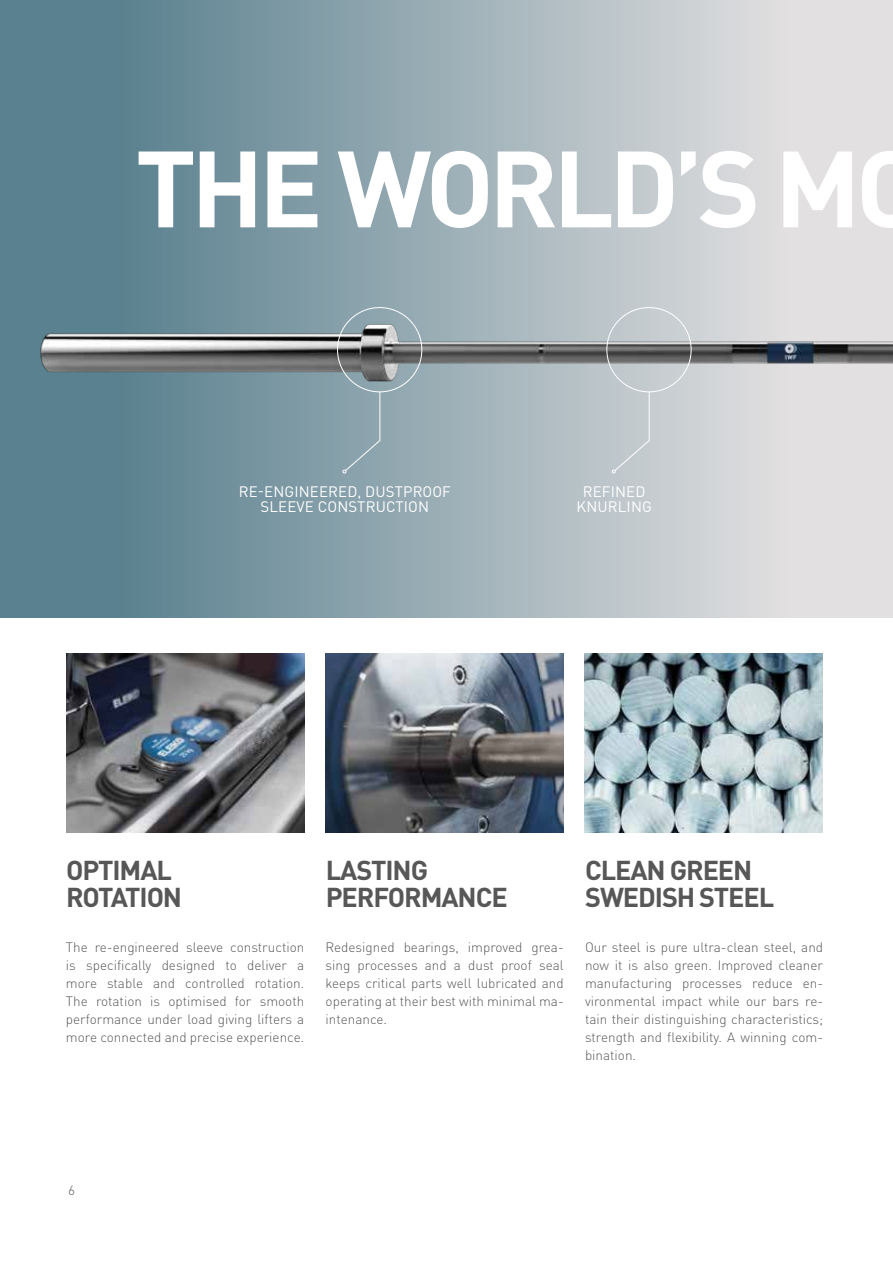
<style>
.page{position:relative;width:893px;height:1263px;background:#fff}
.page>*{position:absolute;margin:0;border:0;box-sizing:border-box;transform-origin:0 0}
.t1{font:700 106.5px "DIN Pro";letter-spacing:-.05em;color:#fff}
.t2{font:700 27px/27px "DIN Pro";letter-spacing:-.04em;color:#585757}
.t3{font:15px/15px "DIN Pro";letter-spacing:.01em;color:#fff;text-align:center}
.t4{font:300 13.5px/18px "DIN Pro";color:#585757;text-align:justify}
</style>
<div class="page">
<div style="left:0;top:0;width:891px;height:617px;background:linear-gradient(to right,#4a7685,#efe9e9)"></div>
<img style="left:0;top:34px;width:893px;height:584px">
<img style="left:325px;top:653px;width:239px;height:179px">
<img style="left:66px;top:653px;width:238px;height:179px">
<img style="left:585px;top:653px;width:238px;height:179px">
<div style="left:343px;top:391px;width:38px;height:82px;background:#8ca3ad"></div>
<div style="left:612px;top:391px;width:38px;height:82px;background:#c2c9cd"></div>
<hr style="left:891px;top:0;width:2px;height:617px;background:#004259">
<h1 class="t1" style="left:135px;top:106px;width:790px">THE WORLD’S MO</h1>
<p class="t3" style="left:239px;top:483px;width:214px">RE-ENGINEERED, DUSTPROOF<br>SLEEVE CONSTRUCTION</p>
<p class="t3" style="left:576px;top:483px;width:77px">REFINED<br>KNURLING</p>
<h2 class="t2" style="left:66px;top:855px;width:118px">OPTIMAL<br>ROTATION</h2>
<p class="t4" style="left:66px;top:937px;width:240px">The re-engineered sleeve construction is specifically designed to deliver a more stable and controlled rotation.<br>The rotation is optimised for smooth performance under load giving lifters a more connected and precise experience.</p>
<h2 class="t2" style="left:326px;top:855px;width:183px">LASTING<br>PERFORMANCE</h2>
<p class="t4" style="left:326px;top:937px;width:240px">Redesigned bearings, improved grea&shy;sing processes and a dust proof seal keeps critical parts well lubricated and operating at their best with minimal ma&shy;intenance.</p>
<h2 class="t2" style="left:585px;top:855px;width:191px">CLEAN GREEN<br>SWEDISH STEEL</h2>
<p class="t4" style="left:585px;top:937px;width:240px">Our steel is pure ultra-clean steel, and now it is also green. Improved cleaner manufacturing processes reduce en&shy;vironmental impact while our bars re&shy;tain their distinguishing characteristics; strength and flexibility. A winning com&shy;bination.</p>
<p class="t4" style="left:68px;top:1180px;width:8px">6</p>
</div>
